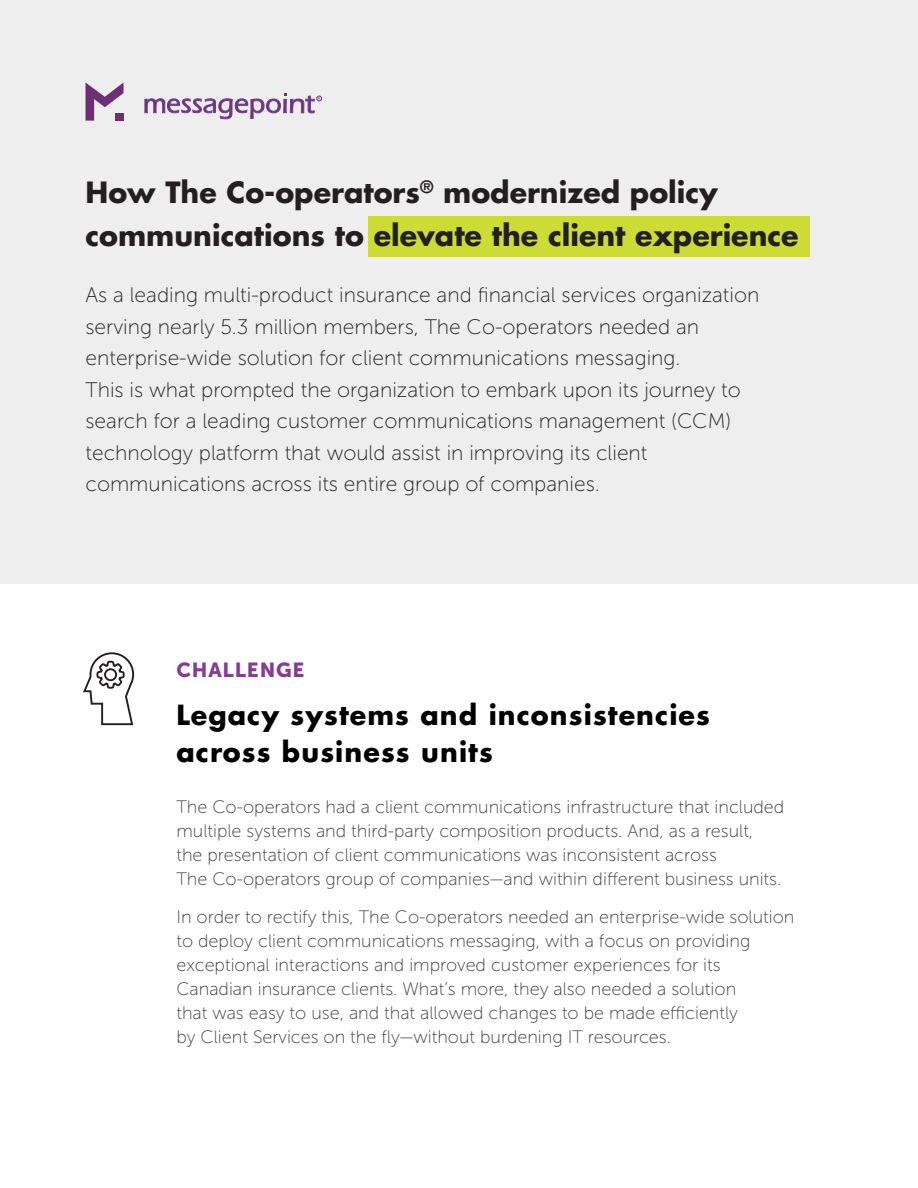
<style>
.page{position:relative;width:918px;height:1188px;background:#fff}
.page>*{position:absolute;margin:0;border:0;box-sizing:border-box;transform-origin:0 0}
.Page_Title{font:700 28.5px/43.5px "Futura Std";color:#231f20}
.Heading_Level_2{font:700 27px/37.5px "Futura Std";letter-spacing:.04em;color:#000}
.Body{font:21px/31.5px "Museo Sans 100";color:#231f20}
.Heading_Level_1{font:20.25px "Museo Sans 900";letter-spacing:.04em;color:#853c95}
.Body-2{font:18px/24px "Museo Sans 100";color:#3e3e3f}
</style>
<div class="page">
<div style="left:0;top:0;width:918px;height:583px;background:#eeeeef"></div>
<div style="left:369px;top:217px;width:441px;height:40px;background:#ccdc35"></div>
<svg style="left:83px;top:652px;width:52px;height:74px"></svg>
<svg style="left:144px;top:93px;width:178px;height:27px"></svg>
<svg style="left:86px;top:82px;width:38px;height:39px"></svg>
<div style="left:115px;top:113px;width:9px;height:8px;background:#6f2f75"></div>
<p class="Page_Title" style="left:86px;top:170px;width:715px">How The Co-operators<sup>®</sup> modernized policy communications to elevate the client experience</p>
<p class="Body" style="left:86px;top:280px;width:675px">As a leading multi-product insurance and financial services organization serving nearly 5.3 million members, The Co-operators needed an enterprise-wide solution for client communications messaging.<br>This is what prompted the organization to embark upon its journey to search for a leading customer communications management (CCM) technology platform that would assist in improving its client communications across its entire group of companies.</p>
<p class="Heading_Level_1" style="left:176px;top:658px;width:130px">CHALLENGE</p>
<p class="Heading_Level_2" style="left:176px;top:696px;width:535px">Legacy systems and inconsistencies across business units</p>
<p class="Body-2" style="left:176px;top:795px;width:609px">The Co-operators had a client communications infrastructure that included multiple systems and third-party composition products. And, as a result,<br>the presentation of client communications was inconsistent across<br>The Co-operators group of companies—and within different business units.</p>
<p class="Body-2" style="left:176px;top:905px;width:620px">In order to rectify this, The Co-operators needed an enterprise-wide solution to deploy client communications messaging, with a focus on providing exceptional interactions and improved customer experiences for its Canadian insurance clients. What’s more, they also needed a solution<br>that was easy to use, and that allowed changes to be made efficiently<br>by Client Services on the fly—without burdening IT resources.</p>
</div>
